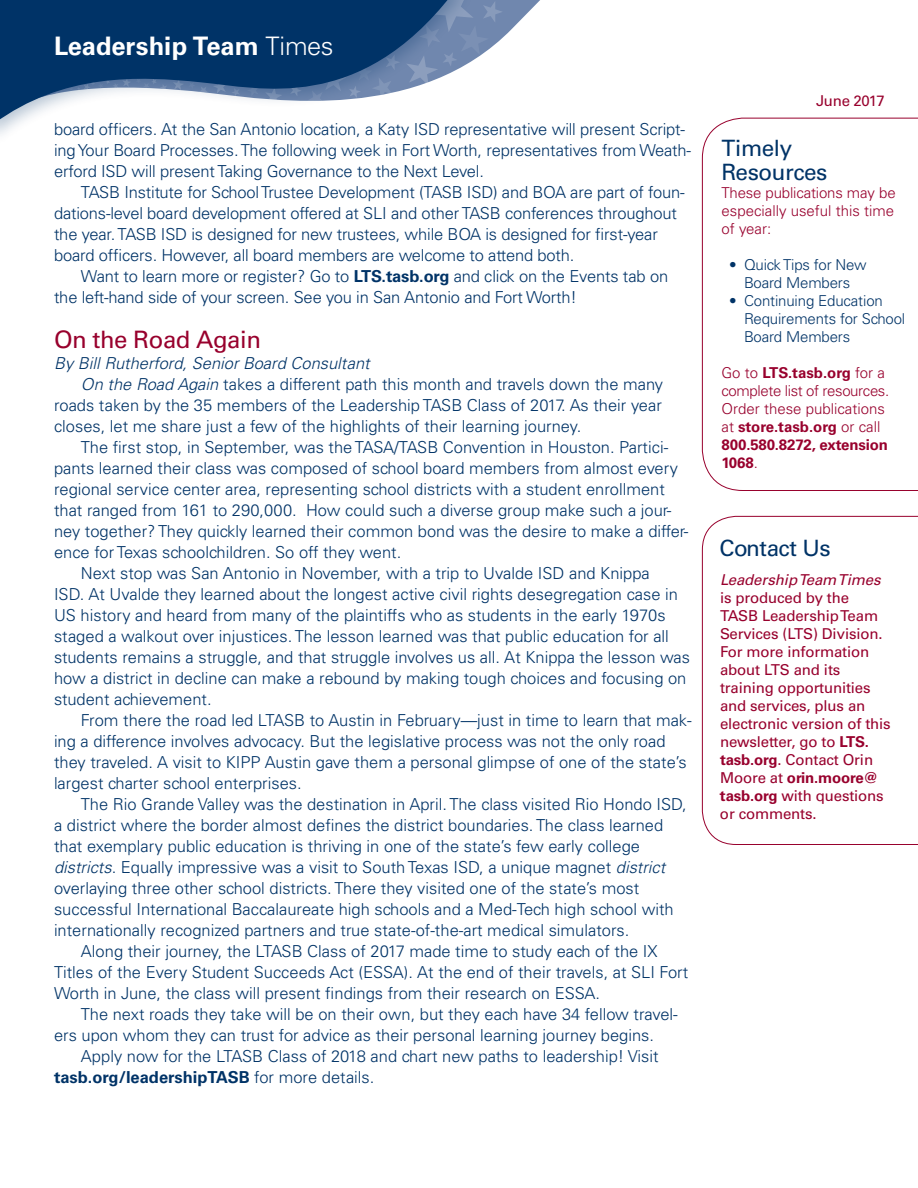
<style>
.page{position:relative;width:918px;height:1188px;background:#fff}
.page>*{position:absolute;margin:0;border:0;box-sizing:border-box;transform-origin:0 0}
.t1{font:700 25.5px "Univers";color:#fff}
.t2{font:24px "Univers";letter-spacing:-.02em;color:#98012d}
.t3{font:22.5px/24px "Univers";letter-spacing:-.02em;color:#003367}
.t4{font:300 16.5px/21px "Univers";color:#003367}
.t5{font:italic 300 16.5px "Univers";color:#003367}
.t6{font:15px/18px "Univers";letter-spacing:-.01em;color:#98012d}
.body_copy{font:300 15px/18px "Univers";color:#98012d;text-align:justify}
.body_copy-2{font:300 15px/18px "Univers";letter-spacing:-.01em;color:#003367;text-align:center}
.s1{font-weight:300}
.s2{font-weight:700}
.s3{font-style:italic}
</style>
<div class="page">
<svg style="left:503px;top:0;width:37px;height:38px"></svg>
<svg style="left:476px;top:0;width:27px;height:59px"></svg>
<div style="left:0;top:0;width:476px;height:148px;background:#003367;opacity:.3"></div>
<svg style="left:0;top:0;width:458px;height:130px;fill:#003367"></svg>
<svg style="left:702px;top:117px;width:216px;height:374px"></svg>
<svg style="left:702px;top:516px;width:216px;height:329px"></svg>
<h1 class="t1" style="left:54px;top:31px;width:281px">Leadership Team <span class="s1">Times</span></h1>
<p class="t4" style="left:54px;top:118px;width:639px">board officers. At the San Antonio location, a Katy ISD representative will present Script&shy;ing Your Board Processes. The following week in Fort Worth, representatives from Weath&shy;erford ISD will present Taking Governance to the Next Level.</p>
<p class="t4" style="left:54px;top:181px;width:632px;text-indent:27px">TASB Institute for School Trustee Development (TASB ISD) and BOA are part of foun&shy;dations-level board development offered at SLI and other TASB conferences throughout the year. TASB ISD is designed for new trustees, while BOA is designed for first-year board officers. However, all board members are welcome to attend both.</p>
<p class="t4" style="left:54px;top:265px;width:616px;text-indent:27px">Want to learn more or register? Go to <span class="s2">LTS.tasb.org</span> and click on the Events tab on the left-hand side of your screen. See you in San Antonio and Fort Worth!</p>
<p class="t2" style="left:54px;top:325px;width:209px">On the Road Again</p>
<p class="t5" style="left:54px;top:353px;width:317px">By Bill Rutherford, Senior Board Consultant</p>
<p class="t4" style="left:54px;top:373px;width:611px;text-align:justify;text-indent:27px"><span class="s3">On the Road Again</span> takes a different path this month and travels down the many roads taken by the 35 members of the Leadership TASB Class of 2017. As their year closes, let me share just a few of the highlights of their learning journey.</p>
<p class="t4" style="left:54px;top:436px;width:636px;text-indent:27px">The first stop, in September, was the TASA/TASB Convention in Houston. Partici&shy;pants learned their class was composed of school board members from almost every regional service center area, representing school districts with a student enrollment that ranged from 161 to 290,000. How could such a diverse group make such a jour&shy;ney together? They quickly learned their common bond was the desire to make a differ&shy;ence for Texas schoolchildren. So off they went.</p>
<p class="t4" style="left:54px;top:562px;width:638px;text-indent:27px">Next stop was San Antonio in November, with a trip to Uvalde ISD and Knippa<br>ISD. At Uvalde they learned about the longest active civil rights desegregation case in US history and heard from many of the plaintiffs who as students in the early 1970s staged a walkout over injustices. The lesson learned was that public education for all students remains a struggle, and that struggle involves us all. At Knippa the lesson was how a district in decline can make a rebound by making tough choices and focusing on student achievement.</p>
<p class="t4" style="left:54px;top:709px;width:639px;text-indent:27px">From there the road led LTASB to Austin in February—just in time to learn that mak&shy;ing a difference involves advocacy. But the legislative process was not the only road they traveled. A visit to KIPP Austin gave them a personal glimpse of one of the state’s largest charter school enterprises.</p>
<p class="t4" style="left:54px;top:793px;width:634px;text-indent:27px">The Rio Grande Valley was the destination in April. The class visited Rio Hondo ISD, a district where the border almost defines the district boundaries. The class learned that exemplary public education is thriving in one of the state’s few early college <span class="s3">districts</span>. Equally impressive was a visit to South Texas ISD, a unique magnet <span class="s3">district </span>overlaying three other school districts. There they visited one of the state’s most successful International Baccalaureate high schools and a Med-Tech high school with internationally recognized partners and true state-of-the-art medical simulators.</p>
<p class="t4" style="left:54px;top:940px;width:636px;text-indent:27px">Along their journey, the LTASB Class of 2017 made time to study each of the IX<br>Titles of the Every Student Succeeds Act (ESSA). At the end of their travels, at SLI Fort<br>Worth in June, the class will present findings from their research on ESSA.</p>
<p class="t4" style="left:54px;top:1003px;width:625px;text-indent:27px">The next roads they take will be on their own, but they each have 34 fellow travel&shy;ers upon whom they can trust for advice as their personal learning journey begins.</p>
<p class="t4" style="left:54px;top:1045px;width:606px;text-indent:27px">Apply now for the LTASB Class of 2018 and chart new paths to leadership! Visit <span class="s2">tasb.org/leadershipTASB</span> for more details.</p>
<p class="t6" style="left:816px;top:92px;width:70px">June 2017</p>
<p class="t3" style="left:722px;top:136px;width:107px">Timely<br>Resources</p>
<p class="body_copy" style="left:722px;top:184px;width:176px">These publications may be especially useful this time of year:</p>
<p class="body_copy-2" style="left:729px;top:256px;width:139px">• Quick Tips for New<br>Board Members</p>
<p class="body_copy-2" style="left:744px;top:292px;width:163px;text-align:left;text-indent:-15px">• Continuing Education<br>Requirements for School<br>Board Members</p>
<p class="body_copy" style="left:722px;top:364px;width:169px;text-align:left">Go to <span class="s2">LTS.tasb.org</span> for a complete list of resources.<br>Order these publications at <span class="s2">store.tasb.org</span> or call<br><span class="s2">800.580.8272, extension<br>1068</span>.</p>
<p class="t3" style="left:720px;top:536px;width:113px">Contact Us</p>
<p class="t6" style="left:720px;top:571px;width:172px"><span class="s3">Leadership Team Times </span>is produced by the<br>TASB Leadership Team<br>Services (LTS) Division.<br>For more information about LTS and its training opportunities and services, plus an electronic version of this newsletter, go to <span class="s2">LTS. tasb.org</span>. Contact Orin<br>Moore at <span class="s2">orin.moore@ tasb.org</span> with questions or comments.</p>
</div>
